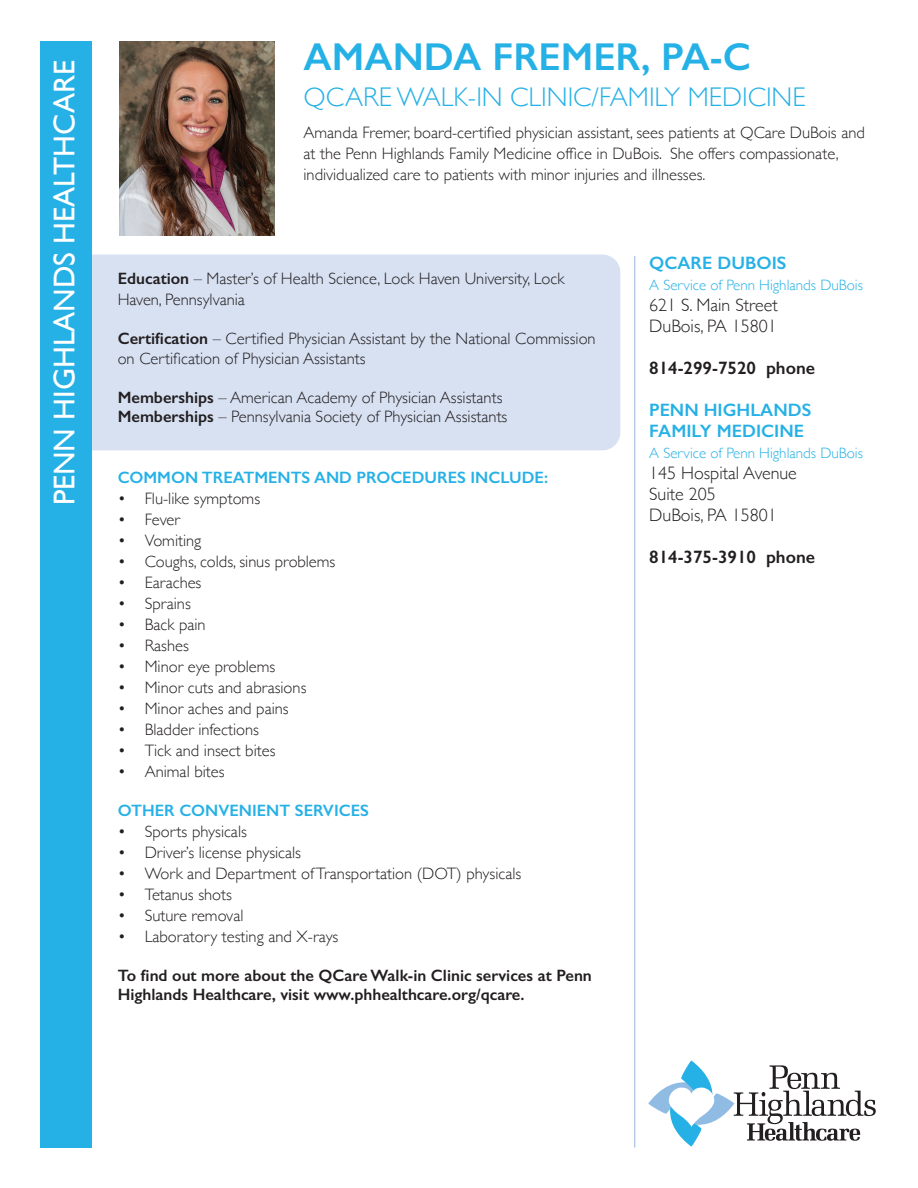
<style>
.page{position:relative;width:918px;height:1188px;background:#fff}
.page>*{position:absolute;margin:0;border:0;box-sizing:border-box;transform-origin:0 0}
.t1{font:600 39px "Gill Sans";color:#26b1e6}
.t2{font:30px "Gill Sans";color:#fff}
.t3{font:300 27px "Gill Sans";color:#26b1e6}
.t4{font:300 18px/21px "Gill Sans";color:#231f20}
.t5{font:600 18px/21px "Gill Sans";color:#26b1e6}
.t6{font:600 18px "Gill Sans";color:#231f20}
.t7{font:300 16.5px/21px "Gill Sans";color:#231f20}
.t8{font:600 16.5px/19.5px "Gill Sans";color:#231f20}
.t9{font:600 16.5px "Gill Sans";color:#26b1e6}
.t10{font:300 15px "Gill Sans";color:#26b1e6}
.s1{font-weight:600}
</style>
<div class="page">
<img style="left:119px;top:41px;width:156px;height:194px">
<div style="left:59px;top:255px;width:561px;height:195px;background:#d7e1f2;border-radius:18px"></div>
<div style="left:40px;top:41px;width:52px;height:1107px;background:#26b1e6"></div>
<hr style="left:634px;top:256px;width:1px;height:892px;background:#97b4de">
<svg style="left:648px;top:1060px;width:228px;height:86px"></svg>
<h2 class="t2" style="left:47px;top:505px;width:447px;rotate:-90deg">PENN HIGHLANDS HEALTHCARE</h2>
<h1 class="t1" style="left:303px;top:33px;width:449px">AMANDA FREMER, PA-C</h1>
<h3 class="t3" style="left:303px;top:76px;width:504px">QCARE WALK-IN CLINIC/FAMILY MEDICINE</h3>
<p class="t7" style="left:303px;top:121px;width:563px">Amanda Fremer, board-certified physician assistant, sees patients at QCare DuBois and at the Penn Highlands Family Medicine office in DuBois. She offers compassionate, individualized care to patients with minor injuries and illnesses.</p>
<p class="t7" style="left:118px;top:267px;width:448px"><span class="s1">Education</span> – Master’s of Health Science, Lock Haven University, Lock<br>Haven, Pennsylvania</p>
<p class="t7" style="left:118px;top:328px;width:479px;line-height:19.5px"><span class="s1">Certification</span> – Certified Physician Assistant by the National Commission on Certification of Physician Assistants</p>
<p class="t7" style="left:118px;top:387px;width:391px;line-height:19.5px"><span class="s1">Memberships</span> – American Academy of Physician Assistants<br><span class="s1">Memberships</span> – Pennsylvania Society of Physician Assistants</p>
<p class="t9" style="left:118px;top:467px;width:432px">COMMON TREATMENTS AND PROCEDURES INCLUDE:</p>
<p class="t7" style="left:118px;top:487px;width:144px">• Flu-like symptoms</p>
<p class="t7" style="left:118px;top:508px;width:64px">• Fever</p>
<p class="t7" style="left:118px;top:529px;width:85px">• Vomiting</p>
<p class="t7" style="left:118px;top:550px;width:219px">• Coughs, colds, sinus problems</p>
<p class="t7" style="left:118px;top:571px;width:85px">• Earaches</p>
<p class="t7" style="left:118px;top:592px;width:75px">• Sprains</p>
<p class="t7" style="left:118px;top:613px;width:89px">• Back pain</p>
<p class="t7" style="left:118px;top:634px;width:73px">• Rashes</p>
<p class="t7" style="left:118px;top:655px;width:159px">• Minor eye problems</p>
<p class="t7" style="left:118px;top:676px;width:190px">• Minor cuts and abrasions</p>
<p class="t7" style="left:118px;top:697px;width:173px">• Minor aches and pains</p>
<p class="t7" style="left:118px;top:718px;width:143px">• Bladder infections</p>
<p class="t7" style="left:118px;top:739px;width:159px">• Tick and insect bites</p>
<p class="t7" style="left:118px;top:760px;width:108px">• Animal bites</p>
<p class="t9" style="left:118px;top:800px;width:253px">OTHER CONVENIENT SERVICES</p>
<p class="t7" style="left:118px;top:820px;width:131px">• Sports physicals</p>
<p class="t7" style="left:118px;top:841px;width:185px">• Driver’s license physicals</p>
<p class="t7" style="left:118px;top:862px;width:405px">• Work and Department of Transportation (DOT) physicals</p>
<p class="t7" style="left:118px;top:883px;width:116px">• Tetanus shots</p>
<p class="t7" style="left:118px;top:904px;width:127px">• Suture removal</p>
<p class="t7" style="left:118px;top:925px;width:222px">• Laboratory testing and X-rays</p>
<p class="t8" style="left:118px;top:965px;width:476px">To find out more about the QCare Walk-in Clinic services at Penn<br>Highlands Healthcare, visit www.phhealthcare.org/qcare.</p>
<p class="t5" style="left:649px;top:252px;width:139px">QCARE DUBOIS</p>
<p class="t10" style="left:649px;top:273px;width:215px">A Service of Penn Highlands DuBois</p>
<p class="t4" style="left:649px;top:294px;width:130px">621 S. Main Street<br>DuBois, PA 15801</p>
<p class="t6" style="left:649px;top:357px;width:167px">814-299-7520 phone</p>
<p class="t5" style="left:649px;top:399px;width:164px">PENN HIGHLANDS<br>FAMILY MEDICINE</p>
<p class="t10" style="left:649px;top:441px;width:215px">A Service of Penn Highlands DuBois</p>
<p class="t4" style="left:649px;top:462px;width:149px">145 Hospital Avenue<br>Suite 205<br>DuBois, PA 15801</p>
<p class="t6" style="left:649px;top:546px;width:167px">814-375-3910 phone</p>
</div>
